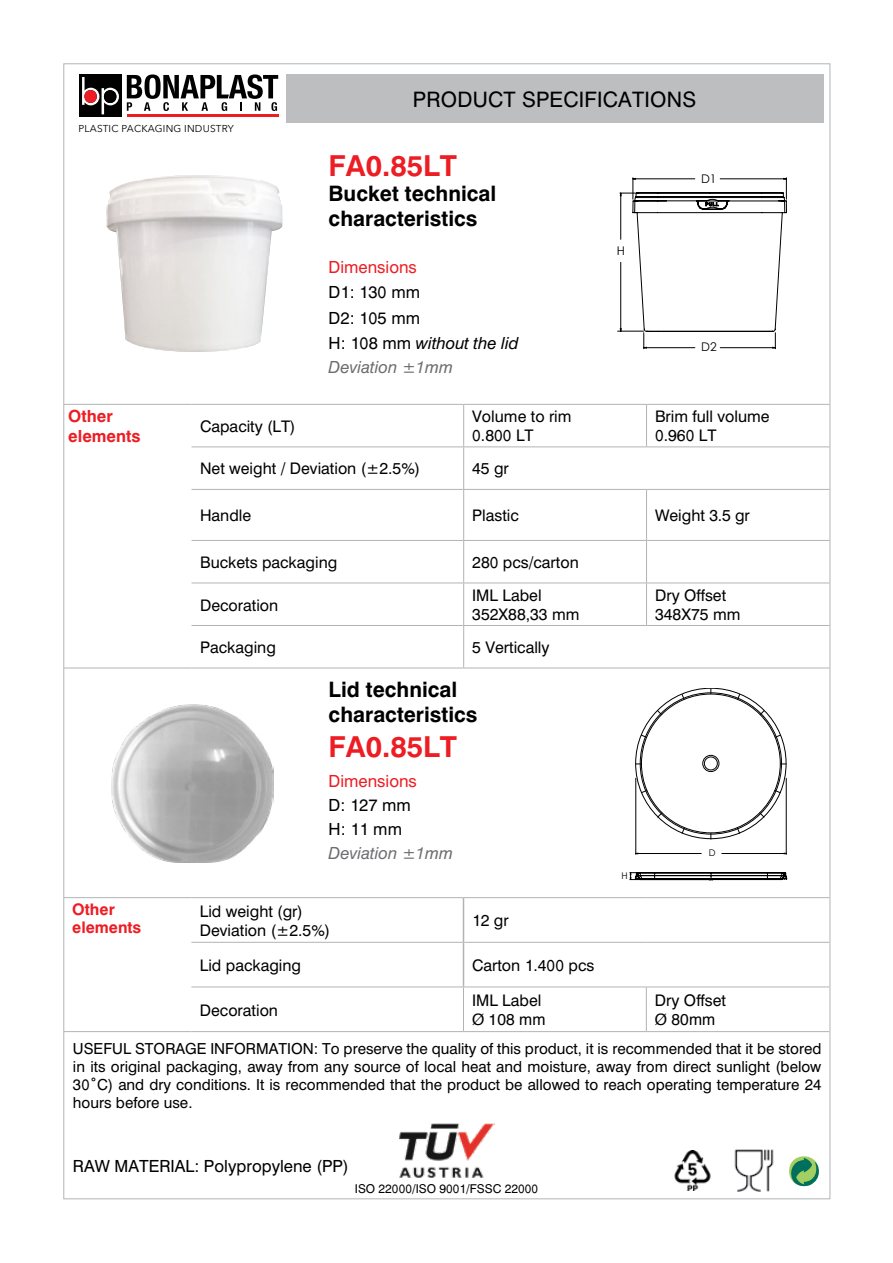
<style>
.page{position:relative;width:893px;height:1263px;background:#fff}
.page>*{position:absolute;margin:0;border:0;box-sizing:border-box;transform-origin:0 0}
.t1{font:28.5px "UB Helvetica Bold";color:#ed1d24}
.t2{font:21px/25.2px "UB Helvetica Bold";color:#000}
.t3{font:21px "UB Helvetica";letter-spacing:.01em;color:#000}
.t4{font:16.5px/25.5px "UB Helvetica";color:#000}
.t5{font:16.5px/24px "UB Helvetica Italic";color:#000}
.t6{font:16.5px "UB Helvetica";color:#ed1d24}
.t7{font:16.5px "UB Helvetica Italic";color:#6d6e71}
.t8{font:16.5px/19.8px "UB Helvetica Bold";color:#ed1d24}
.t9{font:15.75px/18.9px "UB Helvetica";color:#000}
.t10{font:15.75px/18px "UB Helvetica Bold";color:#ed1d24}
.t11{font:15.75px "Helvetica";color:#000}
.t12{font:15px/18px "UB Helvetica";color:#000;text-align:justify}
.t13{font:12px "UB Helvetica";color:#000}
.t14{font:12px "Century Gothic";color:#000}
.t15{font:10.05px "Avenir Next";letter-spacing:.02em;color:#000}
.t16{font:9.15px "Century Gothic";color:#000}
.s1{font-family:"UB Helvetica"}
.s2{color:#6d6e71}
</style>
<div class="page">
<div style="left:286px;top:74px;width:537px;height:48px;background:#bcbec0"></div>
<img style="left:107px;top:175px;width:176px;height:177px">
<svg style="left:618px;top:178px;width:169px;height:171px"></svg>
<img style="left:111px;top:704px;width:162px;height:159px">
<hr style="left:636px;top:764px;width:150px;height:1px;background:#000">
<hr style="left:711px;top:689px;width:1px;height:150px;background:#000">
<svg style="left:641px;top:694px;width:139px;height:140px"></svg>
<hr style="left:635px;top:778px;width:1px;height:76px;background:#000">
<hr style="left:786px;top:778px;width:1px;height:76px;background:#000">
<hr style="left:636px;top:853px;width:65px;height:1px;background:#000">
<hr style="left:722px;top:853px;width:64px;height:1px;background:#000">
<svg style="left:630px;top:872px;width:157px;height:8px"></svg>
<div style="left:641px;top:694px;width:139px;height:139px;background:#fff;border-radius:50%"></div>
<div style="left:703px;top:755px;width:16px;height:17px;border:1px solid #000;border-radius:50%"></div>
<div style="left:704px;top:757px;width:13px;height:13px;border:1px solid #000;border-radius:50%"></div>
<hr style="left:191px;top:986px;width:272px;height:1px;background:#b1b4b6">
<hr style="left:463px;top:986px;width:183px;height:1px;background:#b1b4b6">
<hr style="left:646px;top:986px;width:183px;height:1px;background:#b1b4b6">
<hr style="left:64px;top:897px;width:127px;height:1px;background:#b1b4b6">
<hr style="left:191px;top:897px;width:272px;height:1px;background:#b1b4b6">
<hr style="left:463px;top:897px;width:183px;height:1px;background:#b1b4b6">
<hr style="left:646px;top:897px;width:183px;height:1px;background:#b1b4b6">
<hr style="left:191px;top:942px;width:272px;height:1px;background:#b1b4b6">
<hr style="left:464px;top:942px;width:182px;height:1px;background:#b1b4b6">
<hr style="left:646px;top:942px;width:183px;height:1px;background:#b1b4b6">
<hr style="left:463px;top:987px;width:1px;height:44px;background:#b1b4b6">
<hr style="left:646px;top:987px;width:1px;height:44px;background:#b1b4b6">
<hr style="left:64px;top:1031px;width:127px;height:1px;background:#b1b4b6">
<hr style="left:191px;top:1031px;width:272px;height:1px;background:#b1b4b6">
<hr style="left:463px;top:1031px;width:183px;height:1px;background:#b1b4b6">
<hr style="left:646px;top:1031px;width:183px;height:1px;background:#b1b4b6">
<hr style="left:463px;top:898px;width:1px;height:44px;background:#b1b4b6">
<hr style="left:463px;top:942px;width:1px;height:44px;background:#b1b4b6">
<img style="left:399px;top:1123px;width:95px;height:55px">
<img style="left:734px;top:1150px;width:40px;height:41px">
<svg style="left:789px;top:1156px;width:30px;height:31px"></svg>
<hr style="left:192px;top:625px;width:272px;height:1px;background:#b1b4b6">
<hr style="left:464px;top:625px;width:182px;height:1px;background:#b1b4b6">
<hr style="left:646px;top:625px;width:183px;height:1px;background:#b1b4b6">
<hr style="left:64px;top:668px;width:128px;height:1px;background:#b1b4b6">
<hr style="left:192px;top:668px;width:272px;height:1px;background:#b1b4b6">
<hr style="left:464px;top:668px;width:182px;height:1px;background:#b1b4b6">
<hr style="left:646px;top:668px;width:183px;height:1px;background:#b1b4b6">
<hr style="left:64px;top:404px;width:128px;height:1px;background:#b1b4b6">
<hr style="left:192px;top:404px;width:272px;height:1px;background:#b1b4b6">
<hr style="left:464px;top:404px;width:182px;height:1px;background:#b1b4b6">
<hr style="left:646px;top:404px;width:183px;height:1px;background:#b1b4b6">
<hr style="left:192px;top:446px;width:272px;height:1px;background:#b1b4b6">
<hr style="left:464px;top:446px;width:182px;height:1px;background:#b1b4b6">
<hr style="left:646px;top:446px;width:183px;height:1px;background:#b1b4b6">
<hr style="left:192px;top:489px;width:272px;height:1px;background:#b1b4b6">
<hr style="left:464px;top:489px;width:182px;height:1px;background:#b1b4b6">
<hr style="left:646px;top:489px;width:183px;height:1px;background:#b1b4b6">
<hr style="left:192px;top:540px;width:272px;height:1px;background:#b1b4b6">
<hr style="left:464px;top:540px;width:182px;height:1px;background:#b1b4b6">
<hr style="left:646px;top:540px;width:183px;height:1px;background:#b1b4b6">
<hr style="left:192px;top:583px;width:272px;height:1px;background:#b1b4b6">
<hr style="left:464px;top:583px;width:182px;height:1px;background:#b1b4b6">
<hr style="left:646px;top:583px;width:183px;height:1px;background:#b1b4b6">
<hr style="left:646px;top:583px;width:1px;height:42px;background:#b1b4b6">
<hr style="left:463px;top:405px;width:1px;height:41px;background:#b1b4b6">
<hr style="left:463px;top:447px;width:1px;height:42px;background:#b1b4b6">
<hr style="left:463px;top:490px;width:1px;height:50px;background:#b1b4b6">
<hr style="left:463px;top:541px;width:1px;height:42px;background:#b1b4b6">
<hr style="left:463px;top:583px;width:1px;height:42px;background:#b1b4b6">
<hr style="left:463px;top:626px;width:1px;height:42px;background:#b1b4b6">
<hr style="left:646px;top:541px;width:1px;height:42px;background:#b1b4b6">
<hr style="left:646px;top:490px;width:1px;height:50px;background:#b1b4b6">
<hr style="left:646px;top:405px;width:1px;height:41px;background:#b1b4b6">
<hr style="left:127px;top:114px;width:151px;height:3px;background:#ed1d24">
<div style="left:79px;top:75px;width:42px;height:42px;background:#000"></div>
<svg style="left:127px;top:74px;width:151px;height:37px"></svg>
<svg style="left:82px;top:77px;width:37px;height:37px"></svg>
<img style="left:674px;top:1150px;width:37px;height:41px">
<p class="t15" style="left:78px;top:120px;width:157px">PLASTIC PACKAGING INDUSTRY</p>
<h2 class="t3" style="left:413px;top:86px;width:285px">PRODUCT SPECIFICATIONS</h2>
<h1 class="t1" style="left:329px;top:148px;width:130px">FΑ0.85LT</h1>
<h2 class="t2" style="left:329px;top:181px;width:169px">Βucket technical characteristics</h2>
<p class="t6" style="left:329px;top:257px;width:90px">Dimensions</p>
<p class="t4" style="left:329px;top:279px;width:93px">D1: 130 mm<br>D2: 105 mm</p>
<p class="t5" style="left:329px;top:331px;width:192px"><span class="s1">H: 108 mm</span> without the lid<br><span class="s2">Deviation ±1mm</span></p>
<p class="t14" style="left:617px;top:242px;width:10px">H</p>
<p class="t14" style="left:701px;top:170px;width:17px">D1</p>
<p class="t14" style="left:701px;top:339px;width:17px">D2</p>
<p class="t8" style="left:68px;top:406px;width:74px">Other elements</p>
<p class="t9" style="left:200px;top:417px;width:97px">Capacity (LT)</p>
<p class="t9" style="left:472px;top:407px;width:101px">Volume to rim<br>0.800 LT</p>
<p class="t9" style="left:655px;top:407px;width:116px">Brim full volume<br>0.960 LT</p>
<p class="t9" style="left:200px;top:459px;width:222px">Net weight / Deviation (±2.5%)</p>
<p class="t9" style="left:472px;top:459px;width:38px">45 gr</p>
<p class="t9" style="left:200px;top:506px;width:53px">Handle</p>
<p class="t9" style="left:472px;top:506px;width:48px">Plastic</p>
<p class="t9" style="left:655px;top:506px;width:96px">Weight 3.5 gr</p>
<p class="t9" style="left:200px;top:553px;width:139px">Buckets packaging</p>
<p class="t9" style="left:472px;top:553px;width:108px">280 pcs/carton</p>
<p class="t9" style="left:200px;top:595px;width:80px">Decoration</p>
<p class="t9" style="left:472px;top:586px;width:109px">IML Label<br>352X88,33 mm</p>
<p class="t9" style="left:655px;top:586px;width:87px">Dry Offset<br>348X75 mm</p>
<p class="t9" style="left:200px;top:638px;width:77px">Packaging</p>
<p class="t9" style="left:472px;top:638px;width:79px">5 Vertically</p>
<h2 class="t2" style="left:329px;top:677px;width:150px">Lid technical characteristics</h2>
<h1 class="t1" style="left:329px;top:729px;width:130px">FΑ0.85LT</h1>
<p class="t6" style="left:329px;top:771px;width:90px">Dimensions</p>
<p class="t4" style="left:329px;top:793px;width:84px;line-height:24px">D: 127 mm<br>H: 11 mm</p>
<p class="t7" style="left:329px;top:843px;width:126px">Deviation ±1mm</p>
<p class="t10" style="left:72px;top:900px;width:71px">Other elements</p>
<p class="t9" style="left:200px;top:901px;width:132px;line-height:19.5px">Lid weight (gr)<br>Deviation (±2.5%)</p>
<p class="t9" style="left:472px;top:911px;width:38px">12 gr</p>
<p class="t9" style="left:200px;top:956px;width:103px">Lid packaging</p>
<p class="t9" style="left:472px;top:956px;width:124px">Carton 1.400 pcs</p>
<p class="t9" style="left:200px;top:1000px;width:80px">Decoration</p>
<p class="t9" style="left:472px;top:991px;width:71px">IML Label</p>
<p class="t11" style="left:472px;top:1007px;width:75px">Ø 108 mm</p>
<p class="t16" style="left:621px;top:870px;width:8px">H</p>
<p class="t16" style="left:709px;top:847px;width:8px">D</p>
<p class="t9" style="left:655px;top:991px;width:73px">Dry Offset</p>
<p class="t11" style="left:655px;top:1007px;width:62px">Ø 80mm</p>
<p class="t12" style="left:73px;top:1039px;width:750px">USEFUL STORAGE INFORMATION: To preserve the quality of this product, it is recommended that it be stored in its original packaging, away from any source of local heat and moisture, away from direct sunlight (below 30°C) and dry conditions. It is recommended that the product be allowed to reach operating temperature 24 hours before use.</p>
<p class="t4" style="left:73px;top:1153px;width:277px">RAW MATERIAL: Polypropylene (PP)</p>
<p class="t13" style="left:355px;top:1181px;width:185px">ISO 22000/ISO 9001/FSSC 22000</p>
</div>
